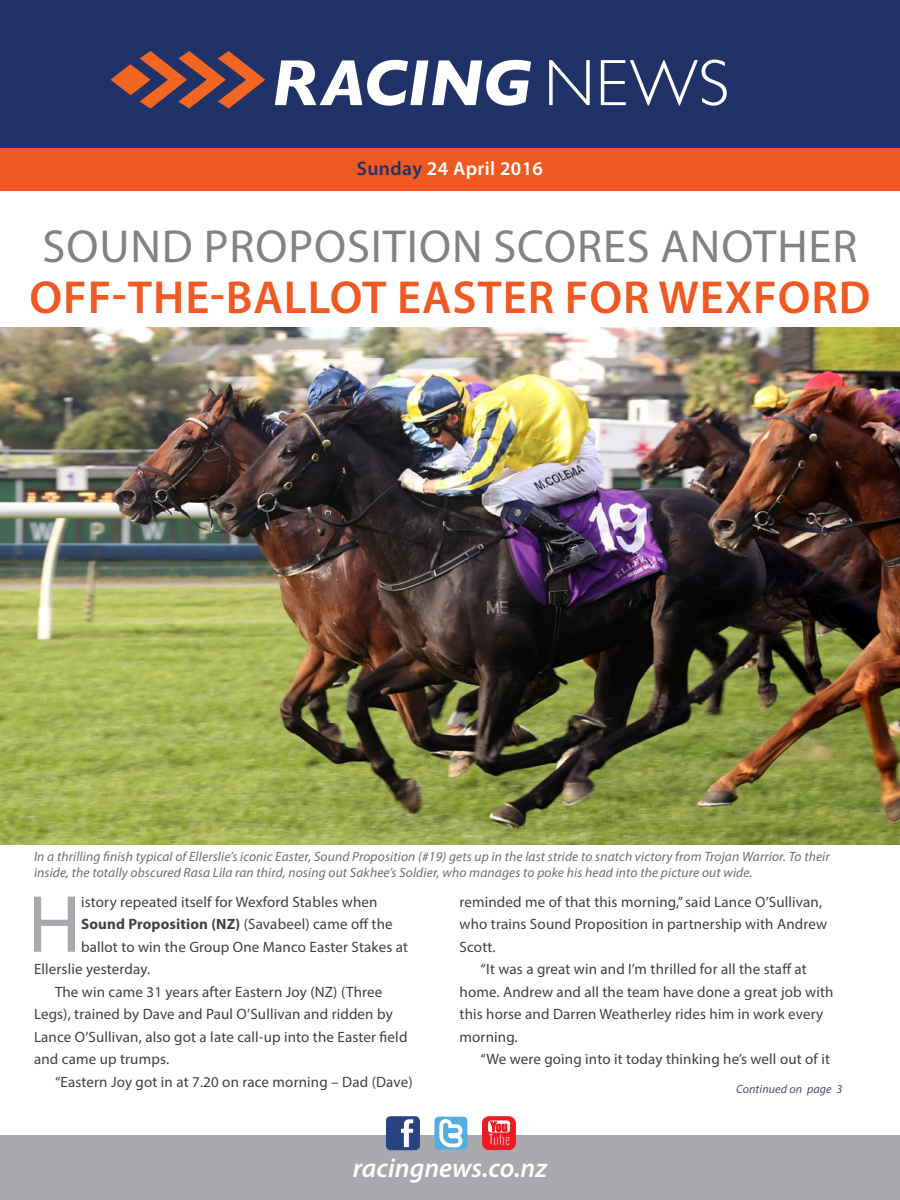
<style>
.page{position:relative;width:900px;height:1200px;background:#fff}
.page>*{position:absolute;margin:0;border:0;box-sizing:border-box;transform-origin:0 0}
.t1{font:81.75px "Myriad Pro";color:#a7a9ac}
.t2{font:600 46.5px "Myriad Pro";letter-spacing:.02em;color:#f15922}
.t3{font:46.5px "Myriad Pro";letter-spacing:.02em;color:#808285}
.t4{font:italic 600 27px "Myriad Pro";color:#fff}
.t5{font:600 19.5px "Myriad Pro";letter-spacing:.02em;color:#fff}
.t6{font:15px/22.5px "Myriad Pro";letter-spacing:.01em;color:#414042}
.t7{font:700 15px "Myriad Pro";letter-spacing:.01em;color:#414042}
.t8{font:italic 13.5px/16.5px "Myriad Pro";letter-spacing:.01em;color:#6d6e71}
.t9{font:italic 12px "Myriad Pro";letter-spacing:.01em;color:#4d4d6b}
.s1{color:#203267}
.s2{font-weight:400}
</style>
<div class="page">
<div style="left:0;top:0;width:900px;height:159px;background:#203267"></div>
<div style="left:0;top:148px;width:900px;height:43px;background:#f15922"></div>
<svg style="left:275px;top:60px;width:256px;height:46px"></svg>
<svg style="left:549px;top:60px;width:41px;height:45px"></svg>
<svg style="left:601px;top:60px;width:126px;height:46px"></svg>
<svg style="left:111px;top:51px;width:154px;height:58px"></svg>
<div style="left:0;top:1136px;width:900px;height:64px;background:#a7a9ac"></div>
<svg style="left:386px;top:1117px;width:34px;height:33px"></svg>
<svg style="left:434px;top:1117px;width:33px;height:33px"></svg>
<svg style="left:482px;top:1117px;width:34px;height:33px"></svg>
<img style="left:0;top:327px;width:900px;height:518px">
<h3 class="t5" style="left:357px;top:156px;width:188px"><span class="s1">Sunday</span> 24 April 2016</h3>
<h2 class="t3" style="left:43px;top:218px;width:816px">SOUND PROPOSITION SCORES ANOTHER</h2>
<h2 class="t2" style="left:29px;top:268px;width:843px">OFF-THE-BALLOT EASTER FOR WEXFORD</h2>
<p class="t8" style="left:34px;top:848px;width:797px">In a thrilling finish typical of Ellerslie’s iconic Easter, Sound Proposition (#19) gets up in the last stride to snatch victory from Trojan Warrior. To their inside, the totally obscured Rasa Lila ran third, nosing out Sakhee’s Soldier, who manages to poke his head into the picture out wide.</p>
<h1 class="t1" style="left:28px;top:874px;width:55px">H</h1>
<p class="t6" style="left:81px;top:890px;width:298px">istory repeated itself for Wexford Stables when</p>
<p class="t7" style="left:81px;top:914px;width:313px">Sound Proposition (NZ) <span class="s2">(Savabeel) came off the</span></p>
<p class="t6" style="left:81px;top:935px;width:329px">ballot to win the Group One Manco Easter Stakes at</p>
<p class="t6" style="left:34px;top:958px;width:118px">Ellerslie yesterday.</p>
<p class="t6" style="left:55px;top:980px;width:329px">The win came 31 years after Eastern Joy (NZ) (Three</p>
<p class="t6" style="left:34px;top:1003px;width:360px">Legs), trained by Dave and Paul O’Sullivan and ridden by</p>
<p class="t6" style="left:34px;top:1025px;width:375px">Lance O’Sullivan, also got a late call-up into the Easter field</p>
<p class="t6" style="left:34px;top:1048px;width:137px">and came up trumps.</p>
<p class="t6" style="left:55px;top:1070px;width:359px">“Eastern Joy got in at 7.20 on race morning – Dad (Dave)</p>
<p class="t6" style="left:460px;top:890px;width:369px">reminded me of that this morning,” said Lance O’Sullivan, who trains Sound Proposition in partnership with Andrew<br>Scott.</p>
<p class="t6" style="left:460px;top:958px;width:375px;text-indent:21px">“It was a great win and I’m thrilled for all the staff at home. Andrew and all the team have done a great job with this horse and Darren Weatherley rides him in work every morning.</p>
<p class="t6" style="left:481px;top:1048px;width:351px">“We were going into it today thinking he’s well out of it</p>
<p class="t9" style="left:736px;top:1082px;width:108px">Continued on page 3</p>
<h3 class="t4" style="left:353px;top:1150px;width:196px">racingnews.co.nz</h3>
</div>
